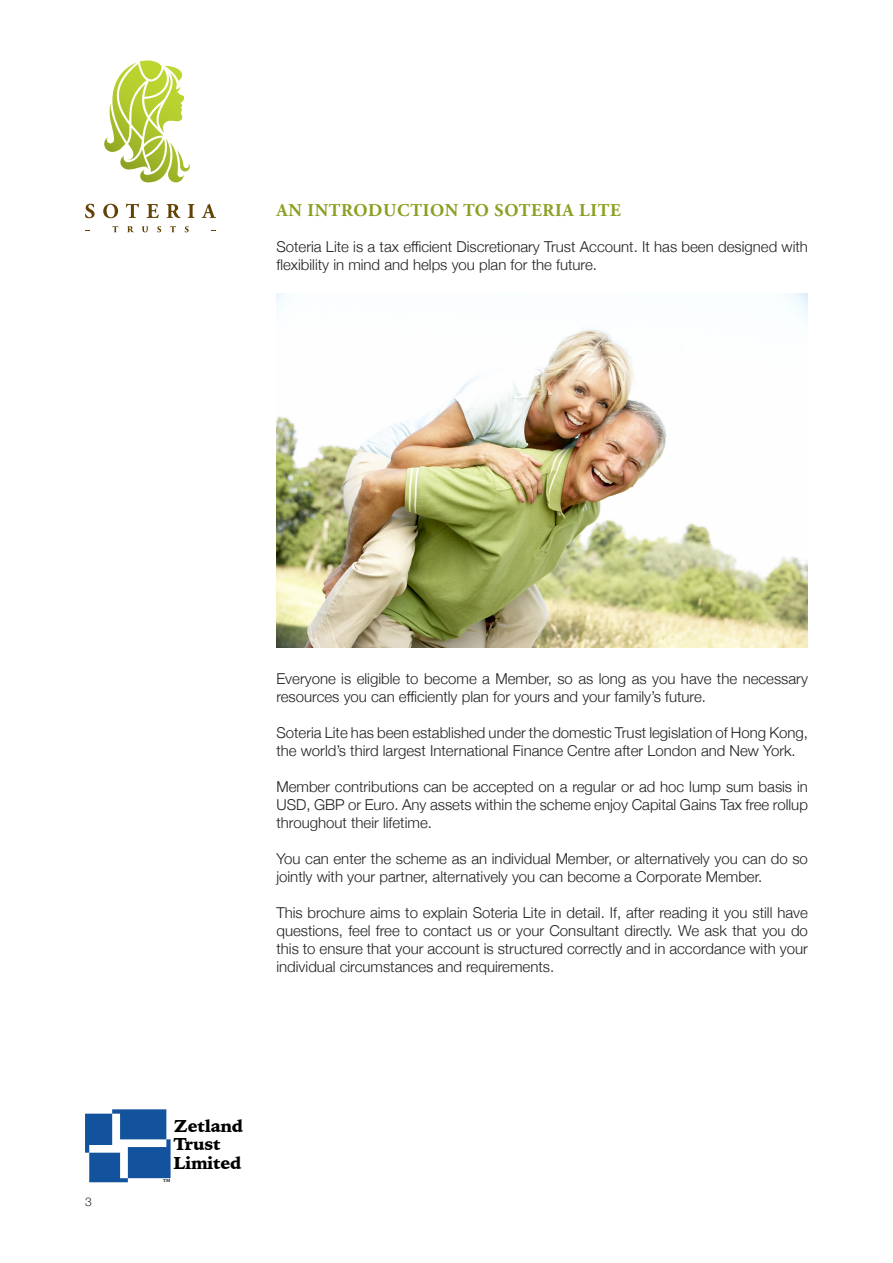
<style>
.page{position:relative;width:893px;height:1263px;background:#fff}
.page>*{position:absolute;margin:0;border:0;box-sizing:border-box;transform-origin:0 0}
.Headers{font:700 18px "Adobe Garamond Pro";letter-spacing:.04em;color:#8aa022}
.t1{font:900 17.1px/18.9px "Iowan Old Style";letter-spacing:-.025em;color:#000}
.t2{font:300 15px/18px "Helvetica Neue";color:#231f20}
.t3{font:300 12px "Helvetica Neue";color:#231f20}
.t4{font:700 4.35px "Iowan Old Style";color:#000}
</style>
<div class="page">
<svg style="left:104px;top:61px;width:86px;height:121px"></svg>
<svg style="left:85px;top:204px;width:10px;height:14px"></svg>
<svg style="left:103px;top:204px;width:15px;height:14px"></svg>
<svg style="left:126px;top:204px;width:13px;height:14px"></svg>
<svg style="left:146px;top:204px;width:13px;height:14px"></svg>
<svg style="left:167px;top:204px;width:14px;height:14px"></svg>
<svg style="left:188px;top:204px;width:6px;height:14px"></svg>
<svg style="left:202px;top:204px;width:14px;height:14px"></svg>
<svg style="left:112px;top:226px;width:6px;height:6px"></svg>
<svg style="left:127px;top:226px;width:7px;height:6px"></svg>
<svg style="left:142px;top:226px;width:6px;height:6px"></svg>
<svg style="left:157px;top:226px;width:4px;height:6px"></svg>
<svg style="left:170px;top:226px;width:6px;height:6px"></svg>
<svg style="left:185px;top:226px;width:4px;height:6px"></svg>
<svg style="left:85px;top:1109px;width:86px;height:73px"></svg>
<img style="left:276px;top:293px;width:532px;height:355px">
<p class="Headers" style="left:277px;top:200px;width:346px">AN INTRODUCTION TO SOTERIA LITE</p>
<p class="t2" style="left:276px;top:237px;width:533px">Soteria Lite is a tax efficient Discretionary Trust Account. It has been designed with flexibility in mind and helps you plan for the future.</p>
<p class="t3" style="left:85px;top:1192px;width:8px">3</p>
<p class="t2" style="left:276px;top:669px;width:533px">Everyone is eligible to become a Member, so as long as you have the necessary resources you can efficiently plan for yours and your family’s future.</p>
<p class="t2" style="left:276px;top:723px;width:533px">Soteria Lite has been established under the domestic Trust legislation of Hong Kong, the world’s third largest International Finance Centre after London and New York.</p>
<p class="t2" style="left:276px;top:777px;width:533px;text-align:justify">Member contributions can be accepted on a regular or ad hoc lump sum basis in USD, GBP or Euro. Any assets within the scheme enjoy Capital Gains Tax free rollup throughout their lifetime.</p>
<p class="t2" style="left:276px;top:849px;width:533px">You can enter the scheme as an individual Member, or alternatively you can do so jointly with your partner, alternatively you can become a Corporate Member.</p>
<p class="t2" style="left:276px;top:903px;width:533px;text-align:justify">This brochure aims to explain Soteria Lite in detail. If, after reading it you still have questions, feel free to contact us or your Consultant directly. We ask that you do this to ensure that your account is structured correctly and in accordance with your individual circumstances and requirements.</p>
<p class="t1" style="left:174px;top:1116px;width:71px">Zetland<br>Trust<br>Limited</p>
<p class="t4" style="left:163px;top:1176px;width:9px">TM</p>
</div>
